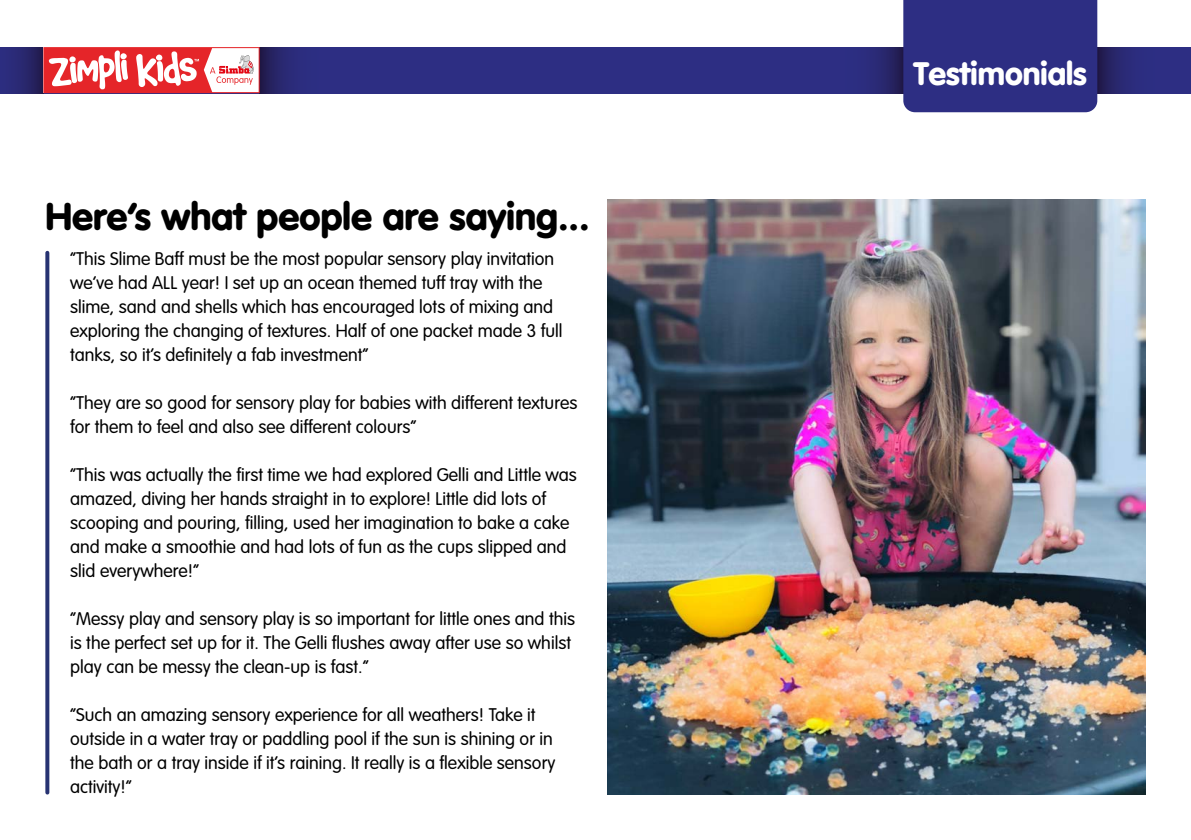
<style>
.page{position:relative;width:1191px;height:840px;background:#fff}
.page>*{position:absolute;margin:0;border:0;box-sizing:border-box;transform-origin:0 0}
.t1{font:900 38px "VAG Rounded Std";color:#000}
.t2{font:900 32px "VAG Rounded Std";color:#fff}
.t3{font:300 18px/24px "VAG Rounded Std";color:#000}
</style>
<div class="page">
<svg style="left:1097px;top:47px;width:94px;height:46px;background:#2a2a77"></svg>
<div style="left:0;top:47px;width:928px;height:46px;background:#2d2e83"></div>
<svg style="left:873px;top:47px;width:30px;height:46px"></svg>
<svg style="left:260px;top:47px;width:31px;height:46px"></svg>
<div style="left:0;top:47px;width:44px;height:46px;background:linear-gradient(to right,#2e3189,#231c51)"></div>
<div style="left:903px;top:0;width:194px;height:112px;background:#2d2e83"></div>
<svg style="left:43px;top:47px;width:217px;height:46px;background:#ef8285"></svg>
<img style="left:607px;top:200px;width:538px;height:594px">
<svg style="left:45px;top:253px;width:4px;height:539px;background:#3a457e"></svg>
<h1 class="t1" style="left:45px;top:193px;width:546px">Here’s what people are saying...</h1>
<p class="t3" style="left:70px;top:247px;width:494px">“This Slime Baff must be the most popular sensory play invitation we’ve had ALL year! I set up an ocean themed tuff tray with the slime, sand and shells which has encouraged lots of mixing and exploring the changing of textures. Half of one packet made 3 full tanks, so it’s definitely a fab investment”</p>
<p class="t3" style="left:70px;top:391px;width:509px">“They are so good for sensory play for babies with different textures for them to feel and also see different colours”</p>
<p class="t3" style="left:70px;top:463px;width:508px">“This was actually the first time we had explored Gelli and Little was amazed, diving her hands straight in to explore! Little did lots of scooping and pouring, filling, used her imagination to bake a cake and make a smoothie and had lots of fun as the cups slipped and slid everywhere!”</p>
<p class="t3" style="left:70px;top:607px;width:506px">“Messy play and sensory play is so important for little ones and this is the perfect set up for it. The Gelli flushes away after use so whilst play can be messy the clean-up is fast.”</p>
<p class="t3" style="left:70px;top:703px;width:487px">“Such an amazing sensory experience for all weathers! Take it outside in a water tray or paddling pool if the sun is shining or in the bath or a tray inside if it’s raining. It really is a flexible sensory activity!“</p>
<h2 class="t2" style="left:913px;top:55px;width:175px">Testimonials</h2>
</div>
